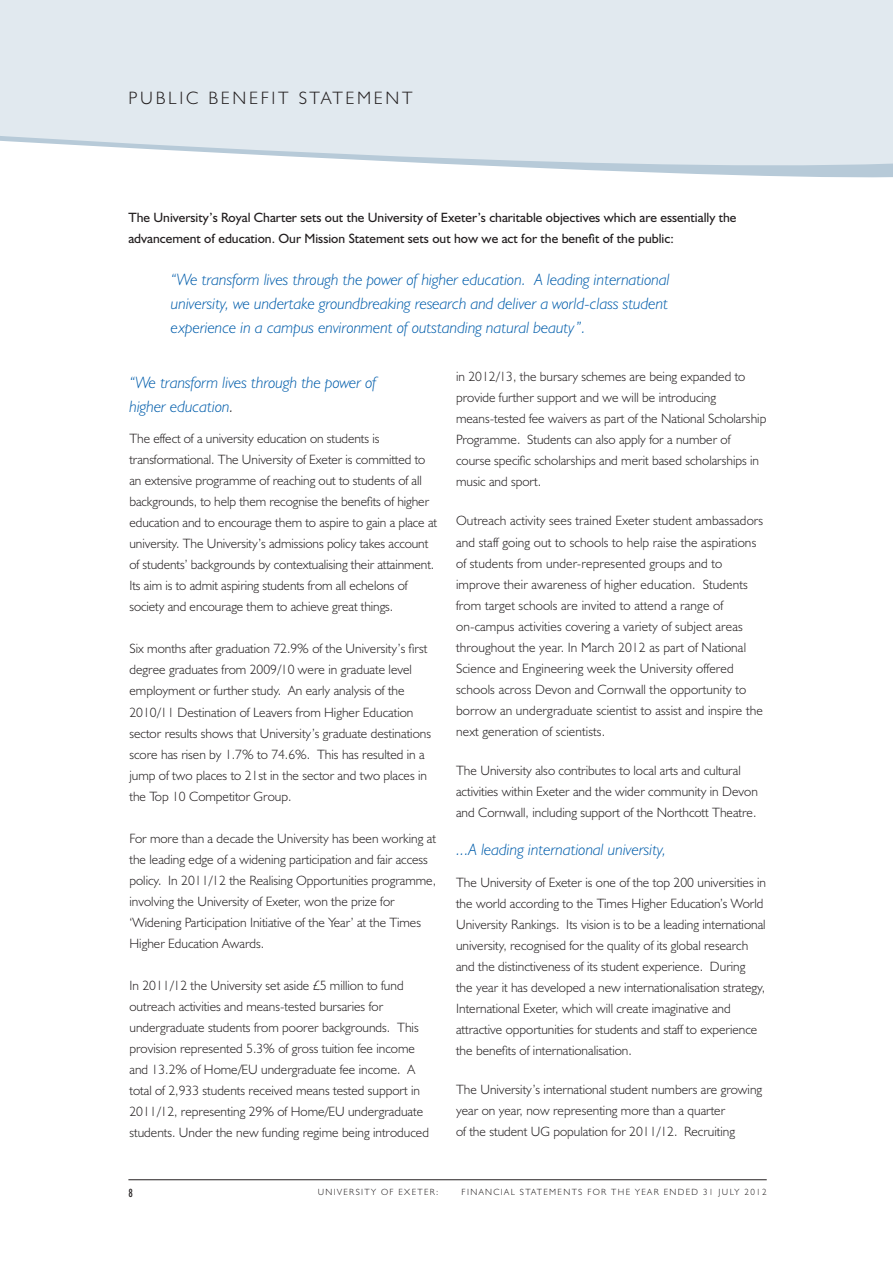
<style>
.page{position:relative;width:893px;height:1268px;background:#fff}
.page>*{position:absolute;margin:0;border:0;box-sizing:border-box;transform-origin:0 0}
.t1{font:300 18px "Humanist 521 BT";letter-spacing:.15em;color:#231f20}
.t2{font:italic 300 16.5px/24px "Humanist 521 BT";color:#015dab}
.t3{font:300 13.5px/21px "Humanist 521 BT";color:#231f20}
.t4{font:13.5px/21px "Humanist 521 BT";color:#231f20}
.t5{font:condensed 12px "Humanist 521 BT";color:#231f20}
.t6{font:300 9px "Humanist 521 BT";letter-spacing:.15em;color:#231f20}
.s1{color:#231f20}
</style>
<div class="page">
<div style="left:0;top:0;width:892px;height:135px;background:#e1e9ef"></div>
<hr style="left:128px;top:1179px;width:638px;height:1px;background:#231f20">
<svg style="left:0;top:135px;width:892px;height:43px"></svg>
<h1 class="t1" style="left:128px;top:87px;width:285px">PUBLIC BENEFIT STATEMENT</h1>
<p class="t4" style="left:128px;top:206px;width:609px">The University’s Royal Charter sets out the University of Exeter’s charitable objectives which are essentially the advancement of education. Our Mission Statement sets out how we act for the benefit of the public:</p>
<p class="t2" style="left:171px;top:267px;width:500px;text-align:justify">“We transform lives through the power of higher education. A leading international university, we undertake groundbreaking research and deliver a world-class student experience in a campus environment of outstanding natural beauty”.</p>
<p class="t2" style="left:129px;top:370px;width:248px">“We transform lives through the power of higher education<span class="s1">.</span></p>
<p class="t3" style="left:129px;top:428px;width:309px">The effect of a university education on students is transformational. The University of Exeter is committed to an extensive programme of reaching out to students of all backgrounds, to help them recognise the benefits of higher education and to encourage them to aspire to gain a place at university. The University’s admissions policy takes account of students’ backgrounds by contextualising their attainment.<br>Its aim is to admit aspiring students from all echelons of society and encourage them to achieve great things.</p>
<p class="t3" style="left:129px;top:638px;width:303px">Six months after graduation 72.9% of the University’s first degree graduates from 2009/10 were in graduate level employment or further study. An early analysis of the 2010/11 Destination of Leavers from Higher Education sector results shows that University’s graduate destinations score has risen by 1.7% to 74.6%. This has resulted in a jump of two places to 21st in the sector and two places in the Top 10 Competitor Group.</p>
<p class="t3" style="left:129px;top:827px;width:308px">For more than a decade the University has been working at the leading edge of a widening participation and fair access policy. In 2011/12 the Realising Opportunities programme, involving the University of Exeter, won the prize for ‘Widening Participation Initiative of the Year’ at the Times Higher Education Awards.</p>
<p class="t3" style="left:129px;top:974px;width:301px">In 2011/12 the University set aside £5 million to fund outreach activities and means-tested bursaries for undergraduate students from poorer backgrounds. This provision represented 5.3% of gross tuition fee income and 13.2% of Home/EU undergraduate fee income. A total of 2,933 students received means tested support in 2011/12, representing 29% of Home/EU undergraduate students. Under the new funding regime being introduced</p>
<p class="t3" style="left:456px;top:366px;width:311px">in 2012/13, the bursary schemes are being expanded to provide further support and we will be introducing means-tested fee waivers as part of the National Scholarship Programme. Students can also apply for a number of course specific scholarships and merit based scholarships in music and sport.</p>
<p class="t3" style="left:456px;top:510px;width:308px">Outreach activity sees trained Exeter student ambassadors and staff going out to schools to help raise the aspirations of students from under-represented groups and to improve their awareness of higher education. Students from target schools are invited to attend a range of on-campus activities covering a variety of subject areas throughout the year. In March 2012 as part of National Science and Engineering week the University offered schools across Devon and Cornwall the opportunity to borrow an undergraduate scientist to assist and inspire the next generation of scientists.</p>
<p class="t3" style="left:456px;top:759px;width:303px">The University also contributes to local arts and cultural activities within Exeter and the wider community in Devon and Cornwall, including support of the Northcott Theatre.</p>
<p class="t2" style="left:456px;top:837px;width:212px">...A leading international university,</p>
<p class="t3" style="left:456px;top:871px;width:311px">The University of Exeter is one of the top 200 universities in the world according to the Times Higher Education’s World University Rankings. Its vision is to be a leading international university, recognised for the quality of its global research and the distinctiveness of its student experience. During<br>the year it has developed a new internationalisation strategy, International Exeter, which will create imaginative and attractive opportunities for students and staff to experience the benefits of internationalisation.</p>
<p class="t3" style="left:456px;top:1078px;width:307px">The University’s international student numbers are growing year on year, now representing more than a quarter<br>of the student UG population for 2011/12. Recruiting</p>
<p class="t5" style="left:128px;top:1186px;width:6px">8</p>
<p class="t6" style="left:318px;top:1186px;width:122px">UNIVERSITY OF EXETER:</p>
<p class="t6" style="left:461px;top:1186px;width:306px">FINANCIAL STATEMENTS FOR THE YEAR ENDED 31 JULY 2012</p>
</div>
